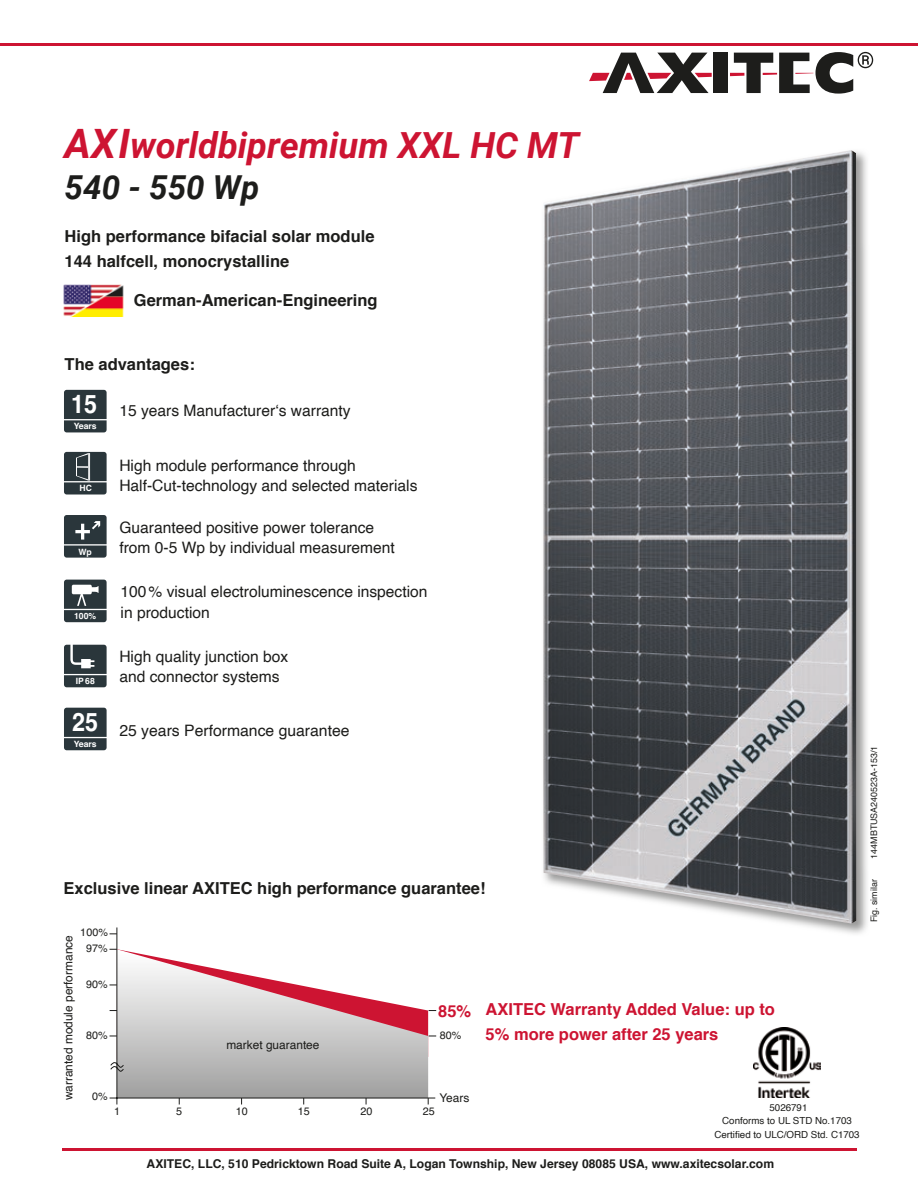
<style>
.page{position:relative;width:918px;height:1188px;background:#fff}
.page>*{position:absolute;margin:0;border:0;box-sizing:border-box;transform-origin:0 0}
.t1{font:italic 700 36px "Roboto";color:#cd1432}
.t2{font:italic 700 33px "Roboto";color:#1d1d1b}
.t3{font:700 25.65px "Helvetica";color:#fff;scale:.91 1}
.t4{font:700 16.5px/25.5px "Helvetica";color:#1d1d1b}
.t5{font:700 16.5px/25.5px "Helvetica";color:#cd1432}
.t6{font:15.75px/20.2px "Helvetica";color:#1d1d1b}
.t7{font:700 12.15px "Helvetica";color:#1d1d1b}
.t8{font:12px "Helvetica";color:#1d1d1b}
.t9{font:10.8px/16.4px "Helvetica";color:#1d1d1b;text-align:center}
.t10{font:9.75px/13.5px "Helvetica";color:#1d1d1b;text-align:center}
.t11{font:9px "Helvetica";color:#1d1d1b}
.t12{font:700 8.7px "Helvetica";color:#fff}
.s1{font-size:40.5px}
</style>
<div class="page">
<hr style="left:63px;top:1148px;width:794px;height:3px;background:#cd1432">
<img style="left:795px;top:151px;width:72px;height:783px">
<img style="left:543px;top:150px;width:313px;height:774px">
<hr style="left:0;top:43px;width:918px;height:3px;background:#cd1432">
<div style="left:714px;top:53px;width:14px;height:40px;background:#1d1d1b"></div>
<svg style="left:589px;top:53px;width:123px;height:40px"></svg>
<svg style="left:730px;top:52px;width:143px;height:42px"></svg>
<img style="left:63px;top:284px;width:61px;height:32px">
<svg style="left:64px;top:390px;width:43px;height:42px;background:#333e43"></svg>
<svg style="left:64px;top:708px;width:43px;height:42px;background:#333e43"></svg>
<svg style="left:64px;top:515px;width:43px;height:43px;background:#424d51"></svg>
<svg style="left:64px;top:580px;width:43px;height:42px;background:#515b5f"></svg>
<svg style="left:64px;top:452px;width:43px;height:43px;background:#414c50"></svg>
<svg style="left:64px;top:645px;width:43px;height:42px;background:#465055"></svg>
<svg style="left:109px;top:927px;width:327px;height:178px"></svg>
<img style="left:754px;top:1027px;width:67px;height:71px">
<h1 class="t1" style="left:65px;top:120px;width:516px"><span class="s1">AXI</span>worldbipremium XXL HC MT</h1>
<h2 class="t2" style="left:65px;top:164px;width:196px">540 - 550 Wp</h2>
<p class="t4" style="left:65px;top:224px;width:311px">High performance bifacial solar module<br>144 halfcell, monocrystalline</p>
<p class="t4" style="left:134px;top:287px;width:245px">German-American-Engineering</p>
<p class="t4" style="left:65px;top:351px;width:132px">The advantages:</p>
<h3 class="t3" style="left:71px;top:384px;width:30px">15</h3>
<p class="t12" style="left:74px;top:419px;width:25px">Years</p>
<p class="t6" style="left:119px;top:401px;width:233px">15 years Manufacturer‘s warranty</p>
<p class="t12" style="left:79px;top:481px;width:14px">HC</p>
<p class="t12" style="left:78px;top:544px;width:15px">Wp</p>
<p class="t6" style="left:119px;top:455px;width:300px">High module performance through<br>Half-Cut-technology and selected materials</p>
<p class="t6" style="left:119px;top:518px;width:277px">Guaranteed positive power tolerance from 0-5 Wp by individual measurement</p>
<p class="t12" style="left:74px;top:609px;width:24px">100%</p>
<p class="t12" style="left:76px;top:674px;width:21px">IP 68</p>
<h3 class="t3" style="left:72px;top:701px;width:30px">25</h3>
<p class="t12" style="left:74px;top:737px;width:25px">Years</p>
<p class="t6" style="left:121px;top:582px;width:308px">100 % visual electroluminescence inspection in production</p>
<p class="t6" style="left:119px;top:647px;width:170px">High quality junction box and connector systems</p>
<p class="t6" style="left:119px;top:721px;width:232px">25 years Performance guarantee</p>
<p class="t4" style="left:64px;top:876px;width:424px">Exclusive linear AXITEC high performance guarantee!</p>
<p class="t9" style="left:80px;top:924px;width:29px">100%<br>97%</p>
<p class="t9" style="left:86px;top:976px;width:23px">90%</p>
<p class="t8" style="left:59px;top:1100px;width:167px;rotate:-90deg">warranted module performance</p>
<p class="t5" style="left:438px;top:998px;width:35px">85%</p>
<p class="t9" style="left:86px;top:1027px;width:23px">80%</p>
<p class="t9" style="left:440px;top:1027px;width:23px">80%</p>
<p class="t8" style="left:226px;top:1035px;width:95px">market guarantee</p>
<p class="t9" style="left:92px;top:1089px;width:17px">0%</p>
<p class="t8" style="left:439px;top:1088px;width:31px">Years</p>
<p class="t9" style="left:114px;top:1104px;width:8px">1</p>
<p class="t9" style="left:176px;top:1104px;width:8px">5</p>
<p class="t9" style="left:236px;top:1104px;width:14px">10</p>
<p class="t9" style="left:298px;top:1104px;width:14px">15</p>
<p class="t9" style="left:360px;top:1104px;width:14px">20</p>
<p class="t9" style="left:423px;top:1104px;width:14px">25</p>
<p class="t5" style="left:486px;top:996px;width:291px">AXITEC Warranty Added Value: up to<br>5% more power after 25 years</p>
<p class="t10" style="left:715px;top:1101px;width:147px">5026791<br>Conforms to UL STD No.1703<br>Certified to ULC/ORD Std. C1703</p>
<p class="t7" style="left:147px;top:1153px;width:629px">AXITEC, LLC, 510 Pedricktown Road Suite A, Logan Township, New Jersey 08085 USA, www.axitecsolar.com</p>
<p class="t11" style="left:867px;top:859px;width:114px;rotate:-90deg">144MBTUSA240523A-153/1</p>
<p class="t11" style="left:867px;top:922px;width:45px;rotate:-90deg">Fig. similar</p>
</div>
